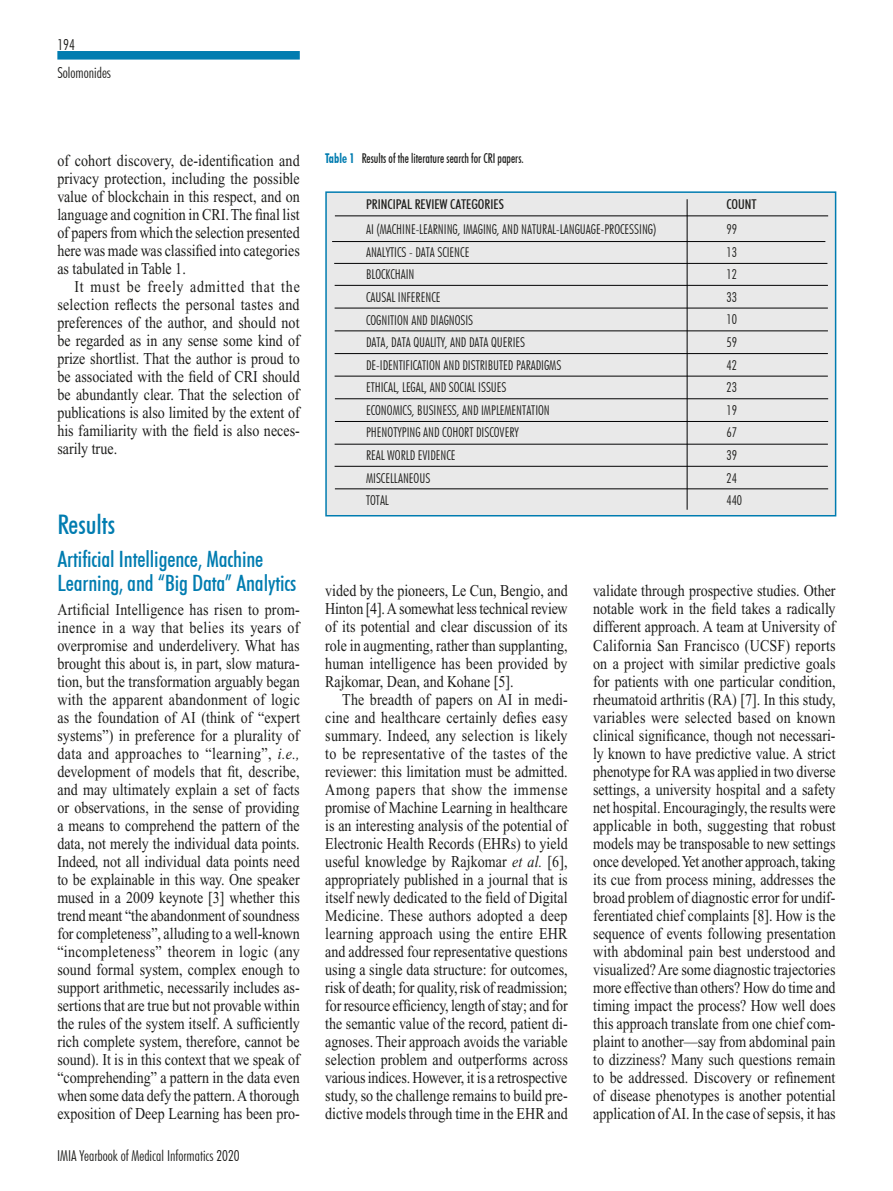
<style>
.page{position:relative;width:893px;height:1191px;background:#fff}
.page>*{position:absolute;margin:0;border:0;box-sizing:border-box;transform-origin:0 0}
.t1{font:500 condensed 27px "Futura BT";color:#007cb0}
.t2{font:500 condensed 22.5px/24px "Futura BT";letter-spacing:-.005em;color:#007cb0}
.t3{font:16.5px/18px "Times";color:#1d1d1b;text-align:justify;scale:.85 1}
.t4{font:300 condensed 15px "Futura BT";color:#1d1d1b}
.t5{font:300 condensed 13.5px/22.5px "Futura BT";color:#1d1d1b}
.t6{font:500 condensed 13.5px "Futura BT";color:#1d1d1b;scale:.85 1}
.t7{font:500 condensed 13.5px "Futura BT";color:#1d1d1b}
.s1{font-style:italic}
.s2{font-weight:700;color:#007cb0}
</style>
<div class="page">
<div style="left:57px;top:51px;width:243px;height:9px;background:#007cb0"></div>
<div style="left:325px;top:191px;width:511px;height:325px;background:#e9e9e9;border:2px solid #007cb0"></div>
<hr style="left:687px;top:199px;width:1px;height:311px;background:#020203">
<hr style="left:335px;top:215px;width:493px;height:1px;background:#020203">
<hr style="left:335px;top:421px;width:493px;height:1px;background:#020203">
<hr style="left:335px;top:398px;width:493px;height:1px;background:#020203">
<hr style="left:335px;top:376px;width:493px;height:1px;background:#020203">
<hr style="left:335px;top:353px;width:493px;height:1px;background:#020203">
<hr style="left:335px;top:330px;width:493px;height:1px;background:#020203">
<hr style="left:335px;top:308px;width:493px;height:1px;background:#020203">
<hr style="left:335px;top:285px;width:493px;height:1px;background:#020203">
<hr style="left:334px;top:263px;width:493px;height:1px;background:#020203">
<hr style="left:332px;top:241px;width:493px;height:1px;background:#020203">
<hr style="left:335px;top:488px;width:493px;height:1px;background:#020203">
<hr style="left:335px;top:466px;width:493px;height:1px;background:#020203">
<hr style="left:335px;top:444px;width:493px;height:1px;background:#020203">
<p class="t4" style="left:57px;top:35px;width:19px">194</p>
<p class="t4" style="left:57px;top:63px;width:55px">Solomonides</p>
<p class="t3" style="left:57px;top:152px;width:287px">of cohort discovery, de-identification and privacy protection, including the possible value of blockchain in this respect, and on language and cognition in CRI. The final list of papers from which the selection presented here was made was classified into categories as tabulated in Table 1.</p>
<p class="t3" style="left:57px;top:278px;width:287px;text-indent:17px">It must be freely admitted that the selection reflects the personal tastes and preferences of the author, and should not be regarded as in any sense some kind of prize shortlist. That the author is proud to be associated with the field of CRI should be abundantly clear. That the selection of publications is also limited by the extent of his familiarity with the field is also neces&shy;sarily true.</p>
<h1 class="t1" style="left:57px;top:508px;width:59px">Results</h1>
<h2 class="t2" style="left:57px;top:547px;width:240px">Artificial Intelligence, Machine<br>Learning, and “Big Data” Analytics</h2>
<p class="t3" style="left:57px;top:600px;width:287px">Artificial Intelligence has risen to prom&shy;inence in a way that belies its years of overpromise and underdelivery. What has brought this about is, in part, slow matura&shy;tion, but the transformation arguably began with the apparent abandonment of logic as the foundation of AI (think of “expert systems”) in preference for a plurality of data and approaches to “learning”, <span class="s1">i.e., </span>development of models that fit, describe, and may ultimately explain a set of facts or observations, in the sense of providing a means to comprehend the pattern of the data, not merely the individual data points.<br>Indeed, not all individual data points need to be explainable in this way. One speaker mused in a 2009 keynote [3] whether this trend meant “the abandonment of soundness for completeness”, alluding to a well-known “incompleteness” theorem in logic (any sound formal system, complex enough to support arithmetic, necessarily includes as&shy;sertions that are true but not provable within the rules of the system itself. A sufficiently rich complete system, therefore, cannot be sound). It is in this context that we speak of “comprehending” a pattern in the data even when some data defy the pattern. A thorough exposition of Deep Learning has been pro-</p>
<p class="t4" style="left:57px;top:1146px;width:184px">IMIA Yearbook of Medical Informatics 2020</p>
<p class="t6" style="left:325px;top:150px;width:235px"><span class="s2">Table 1</span> Results of the literature search for CRI papers.</p>
<p class="t7" style="left:366px;top:196px;width:139px">PRINCIPAL REVIEW CATEGORIES</p>
<p class="t5" style="left:366px;top:218px;width:292px">AI (MACHINE-LEARNING, IMAGING, AND NATURAL-LANGUAGE-PROCESSING)<br>ANALYTICS - DATA SCIENCE<br>BLOCKCHAIN<br>CAUSAL INFERENCE<br>COGNITION AND DIAGNOSIS<br>DATA, DATA QUALITY, AND DATA QUERIES<br>DE-IDENTIFICATION AND DISTRIBUTED PARADIGMS<br>ETHICAL, LEGAL, AND SOCIAL ISSUES<br>ECONOMICS, BUSINESS, AND IMPLEMENTATION<br>PHENOTYPING AND COHORT DISCOVERY<br>REAL WORLD EVIDENCE<br>MISCELLANEOUS<br>TOTAL</p>
<p class="t7" style="left:726px;top:196px;width:32px">COUNT</p>
<p class="t5" style="left:726px;top:218px;width:17px">99<br>13<br>12<br>33<br>10<br>59<br>42<br>23<br>19<br>67<br>39<br>24<br>440</p>
<p class="t3" style="left:325px;top:582px;width:287px">vided by the pioneers, Le Cun, Bengio, and Hinton [4]. A somewhat less technical review of its potential and clear discussion of its role in augmenting, rather than supplanting, human intelligence has been provided by Rajkomar, Dean, and Kohane [5].</p>
<p class="t3" style="left:325px;top:690px;width:287px;text-indent:17px">The breadth of papers on AI in medi&shy;cine and healthcare certainly defies easy summary. Indeed, any selection is likely to be representative of the tastes of the reviewer: this limitation must be admitted.<br>Among papers that show the immense promise of Machine Learning in healthcare is an interesting analysis of the potential of Electronic Health Records (EHRs) to yield useful knowledge by Rajkomar <span class="s1">et al.</span> [6], appropriately published in a journal that is itself newly dedicated to the field of Digital Medicine. These authors adopted a deep learning approach using the entire EHR and addressed four representative questions using a single data structure: for outcomes, risk of death; for quality, risk of readmission; for resource efficiency, length of stay; and for the semantic value of the record, patient di&shy;agnoses. Their approach avoids the variable selection problem and outperforms across various indices. However, it is a retrospective study, so the challenge remains to build pre&shy;dictive models through time in the EHR and</p>
<p class="t3" style="left:593px;top:582px;width:287px">validate through prospective studies. Other notable work in the field takes a radically different approach. A team at University of California San Francisco (UCSF) reports on a project with similar predictive goals for patients with one particular condition, rheumatoid arthritis (RA) [7]. In this study, variables were selected based on known clinical significance, though not necessari&shy;ly known to have predictive value. A strict phenotype for RA was applied in two diverse settings, a university hospital and a safety net hospital. Encouragingly, the results were applicable in both, suggesting that robust models may be transposable to new settings once developed. Yet another approach, taking its cue from process mining, addresses the broad problem of diagnostic error for undif&shy;ferentiated chief complaints [8]. How is the sequence of events following presentation with abdominal pain best understood and visualized? Are some diagnostic trajectories more effective than others? How do time and timing impact the process? How well does this approach translate from one chief com&shy;plaint to another—say from abdominal pain to dizziness? Many such questions remain to be addressed. Discovery or refinement of disease phenotypes is another potential application of AI. In the case of sepsis, it has</p>
</div>
